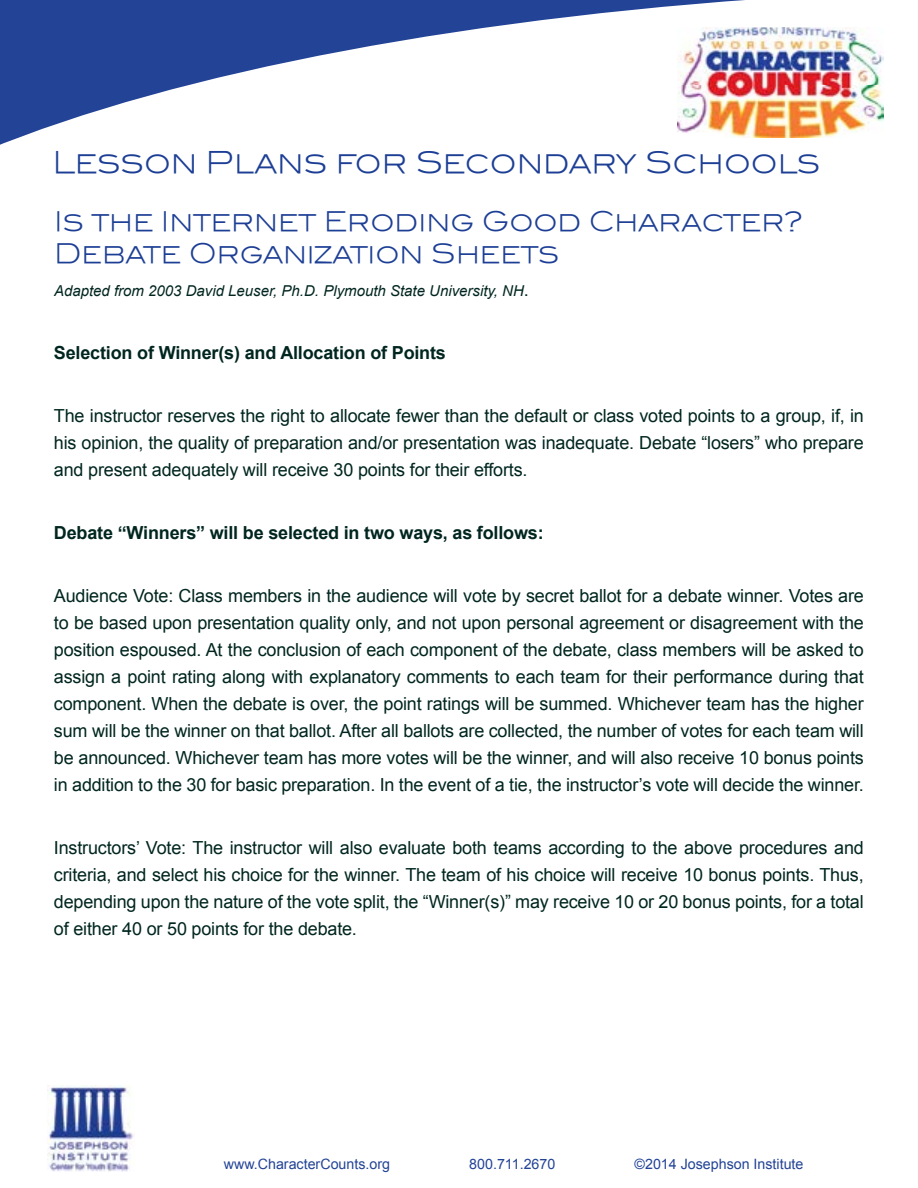
<style>
.page{position:relative;width:918px;height:1188px;background:#fff}
.page>*{position:absolute;margin:0;border:0;box-sizing:border-box;transform-origin:0 0}
.t1{font:30px "Blair ITCTT Light";color:#1c3e94}
.t2{font:27px/32.4px "Blair ITCTT Light";color:#1c3e94}
.t3{font:18px/27px "Arial";letter-spacing:-.01em;color:#00261f;text-align:justify}
.t4{font:700 18px "Arial";letter-spacing:-.01em;color:#00261f}
.t5{font:italic 15px "Arial";color:#00261f}
.t6{font:14.25px "Arial";color:#224396}
.s1{font-style:normal;font-size:18px}
.s2{font-style:inherit}
</style>
<div class="page">
<img style="left:47px;top:1085px;width:87px;height:87px">
<svg style="left:0;top:0;width:745px;height:145px"></svg>
<img style="left:678px;top:27px;width:206px;height:111px">
<p class="t1" style="left:52px;top:145px;width:770px">Lesson Plans for Secondary Schools</p>
<p class="t2" style="left:54px;top:205px;width:750px">Is the Internet Eroding Good Character?<br>Debate Organization Sheets</p>
<p class="t5" style="left:54px;top:281px;width:476px">Adapted from 2003 David Leuser, Ph.D. Plymouth State University, NH<span class="s1">.</span></p>
<p class="t4" style="left:54px;top:341px;width:393px">Selection of Winner(s) and Allocation of Points</p>
<p class="t3" style="left:54px;top:402px;width:811px">The instructor reserves the right to allocate fewer than the default or class voted points to a group, if, in his opinion, the quality of preparation and/or presentation was inadequate. Debate “losers” who prepare and present adequately will receive 30 points for their efforts.</p>
<p class="t4" style="left:54px;top:521px;width:491px">Debate “Winners” will be selected in two ways, as follows:</p>
<p class="t3" style="left:54px;top:582px;width:811px">Audience Vote: Class members in the audience will vote by secret ballot for a debate winner. Votes are to be based upon presentation quality only, and not upon personal agreement or disagreement with the position espoused. At the conclusion of each component of the debate, class members will be asked to assign a point rating along with explanatory comments to each team for their performance during that component. When the debate is over, the point ratings will be summed. Whichever team has the higher sum will be the winner on that ballot. After all ballots are collected, the number of votes for each team will be announced. Whichever team has more votes will be the winner, and will also receive 10 bonus points in addition to the 30 for basic preparation. In the event of a tie, the instructor’s vote will decide the winner.</p>
<p class="t3" style="left:54px;top:834px;width:811px">Instructors’ Vote: The instructor will also evaluate both teams according to the above procedures and criteria, and select his choice for the winner. The team of his choice will receive 10 bonus points. Thus, depending upon the nature of the vote split, the “Winner(s)” may receive 10 or 20 bonus points, for a total of either 40 or 50 points for the debate.</p>
<p class="t6" style="left:224px;top:1154px;width:168px">www.CharacterCounts.org</p>
<p class="t6" style="left:469px;top:1154px;width:88px">800.711.2670</p>
<p class="t6" style="left:635px;top:1154px;width:170px">©201<span class="s2">4</span> Josephson Institute</p>
</div>
